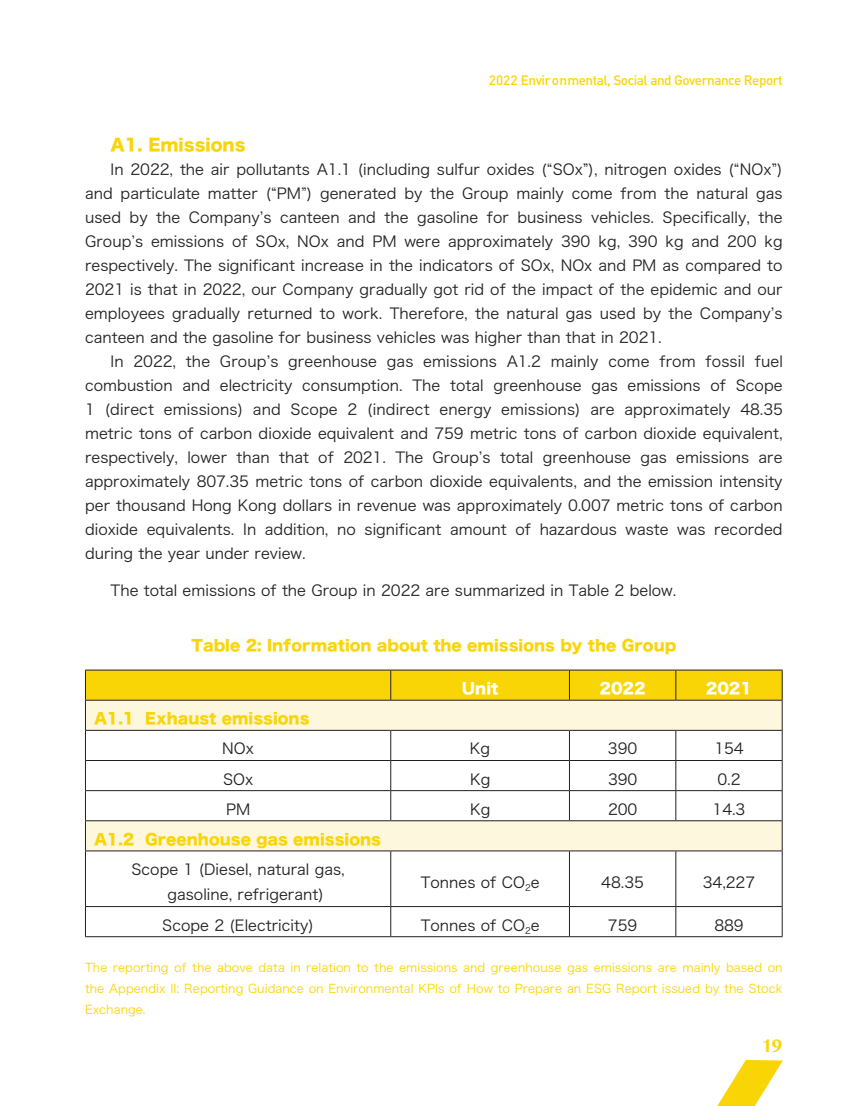
<style>
.page{position:relative;width:868px;height:1106px;background:#fff}
.page>*{position:absolute;margin:0;border:0;box-sizing:border-box;transform-origin:0 0}
.t1{font:700 18px "Malayalam MN";color:#fad506}
.t2{font:16.5px "Hira Kaku Std N W8";letter-spacing:.005em;color:#fad506}
.t3{font:15px/24px "Hira Kaku Pro W3";letter-spacing:.005em;color:#231f20;text-align:justify}
.t4{font:15px "Hira Kaku Std N W8";letter-spacing:.005em;color:#fad506}
.t5{font:15px "Hira Kaku Std N W8";letter-spacing:-.005em;color:#fff}
.t6{font:500 13.5px "DIN";letter-spacing:-.035em;color:#fad506}
.t7{font:12px/21px "Hira Kaku Pro W3";letter-spacing:.005em;color:#fad506;text-align:justify}
</style>
<div class="page">
<svg style="left:717px;top:1059px;width:65px;height:47px"></svg>
<div style="left:86px;top:670px;width:695px;height:30px;background:#fad506"></div>
<svg style="left:86px;top:701px;width:695px;height:149px"></svg>
<hr style="left:390px;top:670px;width:1px;height:30px;background:#231f20">
<hr style="left:569px;top:670px;width:1px;height:30px;background:#231f20">
<hr style="left:675px;top:670px;width:1px;height:30px;background:#231f20">
<hr style="left:85px;top:730px;width:1px;height:30px;background:#231f20">
<hr style="left:390px;top:730px;width:1px;height:30px;background:#231f20">
<hr style="left:569px;top:730px;width:1px;height:30px;background:#231f20">
<hr style="left:675px;top:730px;width:1px;height:30px;background:#231f20">
<hr style="left:781px;top:730px;width:1px;height:30px;background:#231f20">
<hr style="left:85px;top:760px;width:305px;height:1px;background:#231f20">
<hr style="left:390px;top:760px;width:179px;height:1px;background:#231f20">
<hr style="left:569px;top:760px;width:106px;height:1px;background:#231f20">
<hr style="left:675px;top:760px;width:107px;height:1px;background:#231f20">
<hr style="left:85px;top:790px;width:305px;height:1px;background:#231f20">
<hr style="left:390px;top:790px;width:179px;height:1px;background:#231f20">
<svg style="left:390px;top:761px;width:1px;height:59px"></svg>
<hr style="left:569px;top:790px;width:106px;height:1px;background:#231f20">
<svg style="left:569px;top:761px;width:1px;height:59px"></svg>
<hr style="left:675px;top:790px;width:107px;height:1px;background:#231f20">
<svg style="left:675px;top:761px;width:1px;height:59px"></svg>
<hr style="left:85px;top:820px;width:305px;height:1px;background:#231f20">
<svg style="left:85px;top:761px;width:1px;height:89px"></svg>
<hr style="left:390px;top:820px;width:179px;height:1px;background:#231f20">
<hr style="left:569px;top:820px;width:106px;height:1px;background:#231f20">
<hr style="left:675px;top:820px;width:107px;height:1px;background:#231f20">
<svg style="left:781px;top:761px;width:1px;height:89px"></svg>
<hr style="left:85px;top:850px;width:305px;height:1px;background:#231f20">
<hr style="left:85px;top:851px;width:1px;height:55px;background:#231f20">
<hr style="left:390px;top:850px;width:179px;height:1px;background:#231f20">
<hr style="left:390px;top:851px;width:1px;height:55px;background:#231f20">
<hr style="left:569px;top:850px;width:106px;height:1px;background:#231f20">
<hr style="left:569px;top:851px;width:1px;height:55px;background:#231f20">
<hr style="left:675px;top:850px;width:107px;height:1px;background:#231f20">
<hr style="left:675px;top:851px;width:1px;height:55px;background:#231f20">
<hr style="left:781px;top:851px;width:1px;height:55px;background:#231f20">
<hr style="left:85px;top:906px;width:305px;height:1px;background:#231f20">
<svg style="left:85px;top:907px;width:1px;height:29px"></svg>
<hr style="left:390px;top:906px;width:179px;height:1px;background:#231f20">
<svg style="left:390px;top:907px;width:1px;height:29px"></svg>
<hr style="left:569px;top:906px;width:106px;height:1px;background:#231f20">
<svg style="left:569px;top:907px;width:1px;height:29px"></svg>
<hr style="left:675px;top:906px;width:107px;height:1px;background:#231f20">
<svg style="left:675px;top:907px;width:1px;height:29px"></svg>
<svg style="left:781px;top:907px;width:1px;height:29px"></svg>
<hr style="left:85px;top:936px;width:305px;height:1px;background:#231f20">
<hr style="left:390px;top:936px;width:179px;height:1px;background:#231f20">
<hr style="left:569px;top:936px;width:106px;height:1px;background:#231f20">
<hr style="left:675px;top:936px;width:107px;height:1px;background:#231f20">
<hr style="left:85px;top:669px;width:305px;height:1px;background:#231f20">
<hr style="left:85px;top:670px;width:1px;height:30px;background:#231f20">
<hr style="left:390px;top:669px;width:179px;height:1px;background:#231f20">
<hr style="left:569px;top:669px;width:106px;height:1px;background:#231f20">
<hr style="left:675px;top:669px;width:107px;height:1px;background:#231f20">
<hr style="left:781px;top:670px;width:1px;height:30px;background:#231f20">
<hr style="left:85px;top:700px;width:1px;height:30px;background:#231f20">
<hr style="left:781px;top:700px;width:1px;height:30px;background:#231f20">
<hr style="left:85px;top:730px;width:305px;height:1px;background:#231f20">
<hr style="left:390px;top:730px;width:179px;height:1px;background:#231f20">
<hr style="left:569px;top:730px;width:106px;height:1px;background:#231f20">
<hr style="left:675px;top:730px;width:107px;height:1px;background:#231f20">
<hr style="left:85px;top:700px;width:305px;height:1px;background:#231f20">
<hr style="left:390px;top:700px;width:179px;height:1px;background:#231f20">
<hr style="left:569px;top:700px;width:106px;height:1px;background:#231f20">
<hr style="left:675px;top:700px;width:107px;height:1px;background:#231f20">
<p class="t6" style="left:488px;top:71px;width:295px">2022 Environmental, Social and Governance Report</p>
<p class="t2" style="left:111px;top:135px;width:136px">A1. Emissions</p>
<p class="t3" style="left:85px;top:156px;width:699px;text-indent:26px">In 2022, the air pollutants A1.1 (including sulfur oxides (“SOx”), nitrogen oxides (“NOx”) and particulate matter (“PM”) generated by the Group mainly come from the natural gas used by the Companyʼs canteen and the gasoline for business vehicles. Specifically, the Groupʼs emissions of SOx, NOx and PM were approximately 390 kg, 390 kg and 200 kg respectively. The significant increase in the indicators of SOx, NOx and PM as compared to 2021 is that in 2022, our Company gradually got rid of the impact of the epidemic and our employees gradually returned to work. Therefore, the natural gas used by the Companyʼs canteen and the gasoline for business vehicles was higher than that in 2021.</p>
<p class="t3" style="left:85px;top:348px;width:699px;text-indent:26px">In 2022, the Groupʼs greenhouse gas emissions A1.2 mainly come from fossil fuel combustion and electricity consumption. The total greenhouse gas emissions of Scope 1 (direct emissions) and Scope 2 (indirect energy emissions) are approximately 48.35 metric tons of carbon dioxide equivalent and 759 metric tons of carbon dioxide equivalent, respectively, lower than that of 2021. The Groupʼs total greenhouse gas emissions are approximately 807.35 metric tons of carbon dioxide equivalents, and the emission intensity per thousand Hong Kong dollars in revenue was approximately 0.007 metric tons of carbon dioxide equivalents. In addition, no significant amount of hazardous waste was recorded during the year under review.</p>
<p class="t3" style="left:111px;top:577px;width:567px">The total emissions of the Group in 2022 are summarized in Table 2 below.</p>
<p class="t4" style="left:191px;top:637px;width:486px">Table 2: Information about the emissions by the Group</p>
<p class="t5" style="left:462px;top:680px;width:38px">Unit</p>
<p class="t5" style="left:599px;top:680px;width:48px">2022</p>
<p class="t5" style="left:706px;top:680px;width:48px">2021</p>
<p class="t4" style="left:94px;top:710px;width:217px">A1.1 Exhaust emissions</p>
<p class="t3" style="left:222px;top:735px;width:33px">NOx</p>
<p class="t3" style="left:470px;top:735px;width:22px">Kg</p>
<p class="t3" style="left:608px;top:735px;width:31px">390</p>
<p class="t3" style="left:714px;top:735px;width:31px">154</p>
<p class="t3" style="left:223px;top:766px;width:32px">SOx</p>
<p class="t3" style="left:470px;top:766px;width:22px">Kg</p>
<p class="t3" style="left:608px;top:766px;width:31px">390</p>
<p class="t3" style="left:717px;top:766px;width:25px">0.2</p>
<p class="t3" style="left:226px;top:796px;width:26px">PM</p>
<p class="t3" style="left:470px;top:796px;width:22px">Kg</p>
<p class="t3" style="left:608px;top:796px;width:31px">200</p>
<p class="t3" style="left:712px;top:796px;width:34px">14.3</p>
<p class="t4" style="left:94px;top:831px;width:288px">A1.2 Greenhouse gas emissions</p>
<p class="t3" style="left:167px;top:855px;width:179px;line-height:25.5px;text-indent:-36px">Scope 1 (Diesel, natural gas, gasoline, refrigerant)</p>
<p class="t3" style="left:420px;top:869px;width:120px">Tonnes of CO<sub>2</sub>e</p>
<p class="t3" style="left:601px;top:869px;width:44px">48.35</p>
<p class="t3" style="left:702px;top:869px;width:54px">34,227</p>
<p class="t3" style="left:162px;top:912px;width:153px">Scope 2 (Electricity)</p>
<p class="t3" style="left:420px;top:912px;width:120px">Tonnes of CO<sub>2</sub>e</p>
<p class="t3" style="left:608px;top:912px;width:31px">759</p>
<p class="t3" style="left:714px;top:912px;width:31px">889</p>
<p class="t7" style="left:85px;top:956px;width:699px">The reporting of the above data in relation to the emissions and greenhouse gas emissions are mainly based on the Appendix II: Reporting Guidance on Environmental KPIs of How to Prepare an ESG Report issued by the Stock Exchange.</p>
<p class="t1" style="left:760px;top:1034px;width:24px">19</p>
</div>
